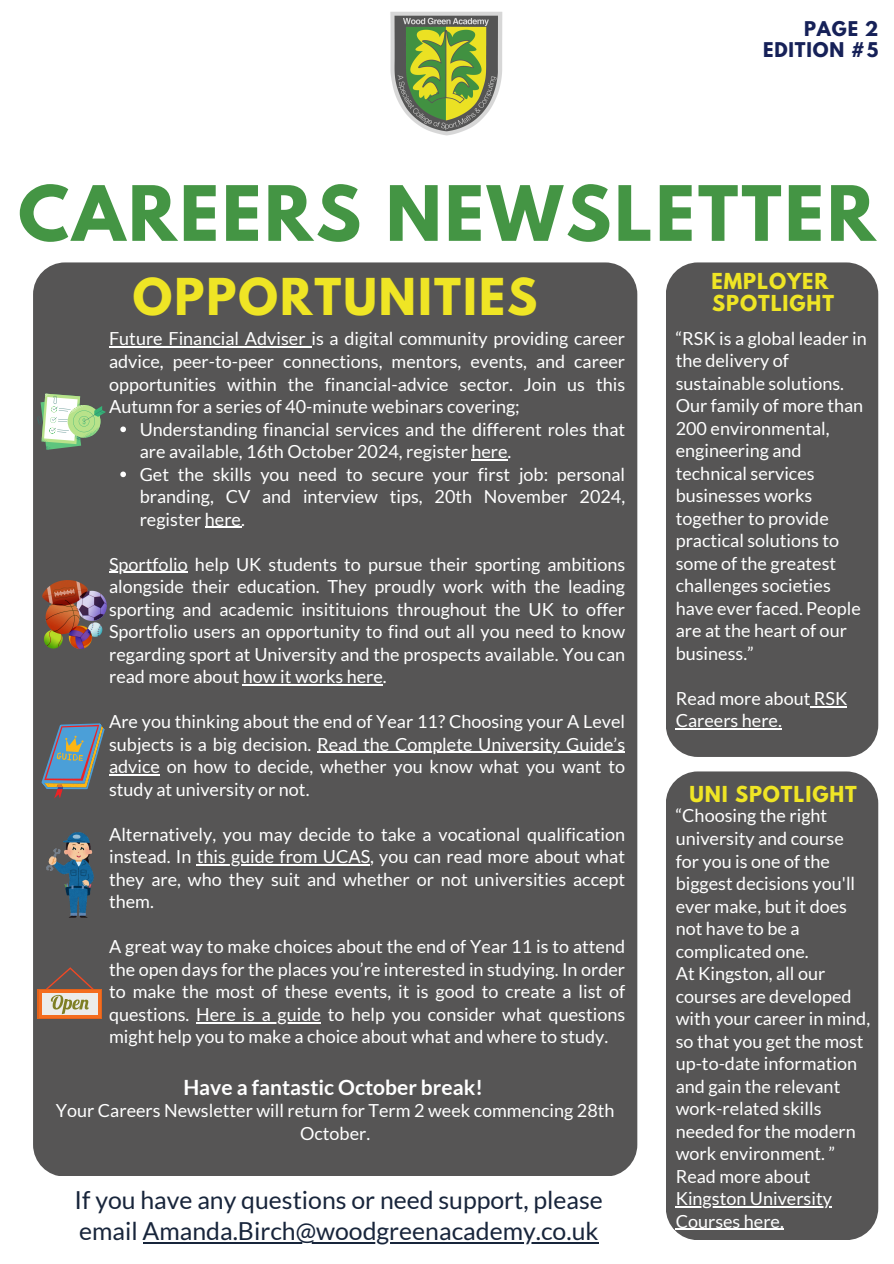
<style>
.page{position:relative;width:894px;height:1264px;background:#fff}
.page>*{position:absolute;margin:0;border:0;box-sizing:border-box;transform-origin:0 0}
.t1{font:700 67.5px "League Spartan";letter-spacing:.045em;color:#449544}
.t2{font:700 45px "League Spartan";letter-spacing:.045em;color:#efe525}
.t3{font:24.75px/31.7px "Lato";color:#18253b}
.t4{font:700 21px "Lato";color:#fff}
.t5{font:700 19.5px "League Spartan";letter-spacing:.045em;color:#efe525}
.t6{font:18px/22.5px "Lato";color:#fff}
.t7{font:700 18px/20.2px "League Spartan";letter-spacing:.045em;color:#162158;text-align:right}
</style>
<div class="page">
<div style="left:33px;top:262px;width:604px;height:913px;background:#565555;border-radius:32px"></div>
<div style="left:665px;top:262px;width:213px;height:494px;background:#565555;border-radius:32px"></div>
<div style="left:665px;top:771px;width:213px;height:469px;background:#565555;border-radius:32px"></div>
<hr style="left:143px;top:1241px;width:455px;height:2px;background:#18253b">
<img style="left:390px;top:11px;width:113px;height:125px">
<svg style="left:37px;top:393px;width:69px;height:57px"></svg>
<img style="left:42px;top:580px;width:64px;height:68px">
<hr style="left:109px;top:346px;width:202px;height:2px;background:#fff">
<svg style="left:120px;top:426px;width:6px;height:6px"></svg>
<hr style="left:471px;top:459px;width:36px;height:1px;background:#fff">
<svg style="left:120px;top:471px;width:6px;height:6px"></svg>
<hr style="left:205px;top:526px;width:36px;height:2px;background:#fff">
<hr style="left:109px;top:571px;width:79px;height:2px;background:#fff">
<hr style="left:243px;top:684px;width:140px;height:1px;background:#fff">
<hr style="left:317px;top:751px;width:308px;height:2px;background:#fff">
<hr style="left:109px;top:774px;width:51px;height:1px;background:#fff">
<hr style="left:197px;top:864px;width:173px;height:1px;background:#fff">
<hr style="left:196px;top:1021px;width:125px;height:2px;background:#fff">
<svg style="left:41px;top:723px;width:86px;height:76px"></svg>
<img style="left:46px;top:832px;width:47px;height:85px">
<div style="left:38px;top:989px;width:64px;height:30px;background:#f46d1f"></div>
<svg style="left:42px;top:1014px;width:56px;height:1px"></svg>
<svg style="left:41px;top:967px;width:57px;height:47px"></svg>
<hr style="left:810px;top:706px;width:37px;height:1px;background:#fff">
<hr style="left:675px;top:728px;width:106px;height:1px;background:#fff">
<hr style="left:675px;top:1206px;width:156px;height:1px;background:#fff">
<hr style="left:675px;top:1228px;width:108px;height:1px;background:#fff">
<p class="t7" style="left:762px;top:21px;width:117px">PAGE 2<br>EDITION #5</p>
<h1 class="t1" style="left:18px;top:180px;width:858px">CAREERS NEWSLETTER</h1>
<h4 class="t2" style="left:133px;top:274px;width:406px">OPPORTUNITIES</h4>
<p class="t6" style="left:109px;top:327px;width:517px;text-align:justify">Future Financial Adviser is a digital community providing career advice, peer-to-peer connections, mentors, events, and career opportunities within the financial-advice sector. Join us this Autumn for a series of 40-minute webinars covering;</p>
<p class="t6" style="left:140px;top:417px;width:487px">Understanding financial services and the different roles that are available, 16th October 2024, register here.</p>
<p class="t6" style="left:140px;top:462px;width:487px;text-align:justify">Get the skills you need to secure your first job: personal branding, CV and interview tips, 20th November 2024, register here.</p>
<p class="t6" style="left:109px;top:552px;width:517px;text-align:justify">Sportfolio help UK students to pursue their sporting ambitions alongside their education. They proudly work with the leading sporting and academic insitituions throughout the UK to offer Sportfolio users an opportunity to find out all you need to know regarding sport at University and the prospects available. You can read more about how it works here.</p>
<p class="t6" style="left:109px;top:710px;width:517px">Are you thinking about the end of Year 11? Choosing your A Level subjects is a big decision. Read the Complete University Guide’s</p>
<p class="t6" style="left:109px;top:755px;width:517px">advice on how to decide, whether you know what you want to study at university or not.</p>
<p class="t6" style="left:109px;top:822px;width:517px">Alternatively, you may decide to take a vocational qualification instead. In this guide from UCAS, you can read more about what</p>
<p class="t6" style="left:109px;top:867px;width:517px">they are, who they suit and whether or not universities accept them.</p>
<p class="t6" style="left:109px;top:935px;width:517px">A great way to make choices about the end of Year 11 is to attend the open days for the places you’re interested in studying. In order</p>
<p class="t6" style="left:109px;top:980px;width:517px">to make the most of these events, it is good to create a list of questions. Here is a guide to help you consider what questions</p>
<p class="t6" style="left:109px;top:1025px;width:500px">might help you to make a choice about what and where to study.</p>
<h3 class="t4" style="left:183px;top:1073px;width:301px">Have a fantastic October break!</h3>
<p class="t6" style="left:56px;top:1098px;width:560px;text-align:center">Your Careers Newsletter will return for Term 2 week commencing 28th<br>October.</p>
<p class="t3" style="left:75px;top:1183px;width:529px">If you have any questions or need support, please email Amanda.Birch@woodgreenacademy.co.uk</p>
<p class="t5" style="left:711px;top:271px;width:118px">EMPLOYER</p>
<p class="t5" style="left:712px;top:293px;width:123px">SPOTLIGHT</p>
<h4 class="t6" style="left:675px;top:326px;width:192px">“RSK is a global leader in the delivery of sustainable solutions.<br>Our family of more than<br>200 environmental, engineering and technical services businesses works together to provide practical solutions to some of the greatest challenges societies have ever faced. People are at the heart of our business.”</h4>
<p class="t6" style="left:675px;top:686px;width:173px">Read more about RSK<br>Careers here.</p>
<h2 class="t5" style="left:689px;top:785px;width:169px">UNI SPOTLIGHT</h2>
<p class="t6" style="left:675px;top:804px;width:181px">“Choosing the right university and course for you is one of the biggest decisions you'll ever make, but it does not have to be a complicated one.</p>
<p class="t6" style="left:675px;top:961px;width:196px">At Kingston, all our courses are developed with your career in mind, so that you get the most up-to-date information and gain the relevant work-related skills needed for the modern work environment. ”</p>
<p class="t6" style="left:675px;top:1164px;width:136px">Read more about</p>
<h4 class="t6" style="left:675px;top:1186px;width:158px">Kingston University<br>Courses here.</h4>
</div>
